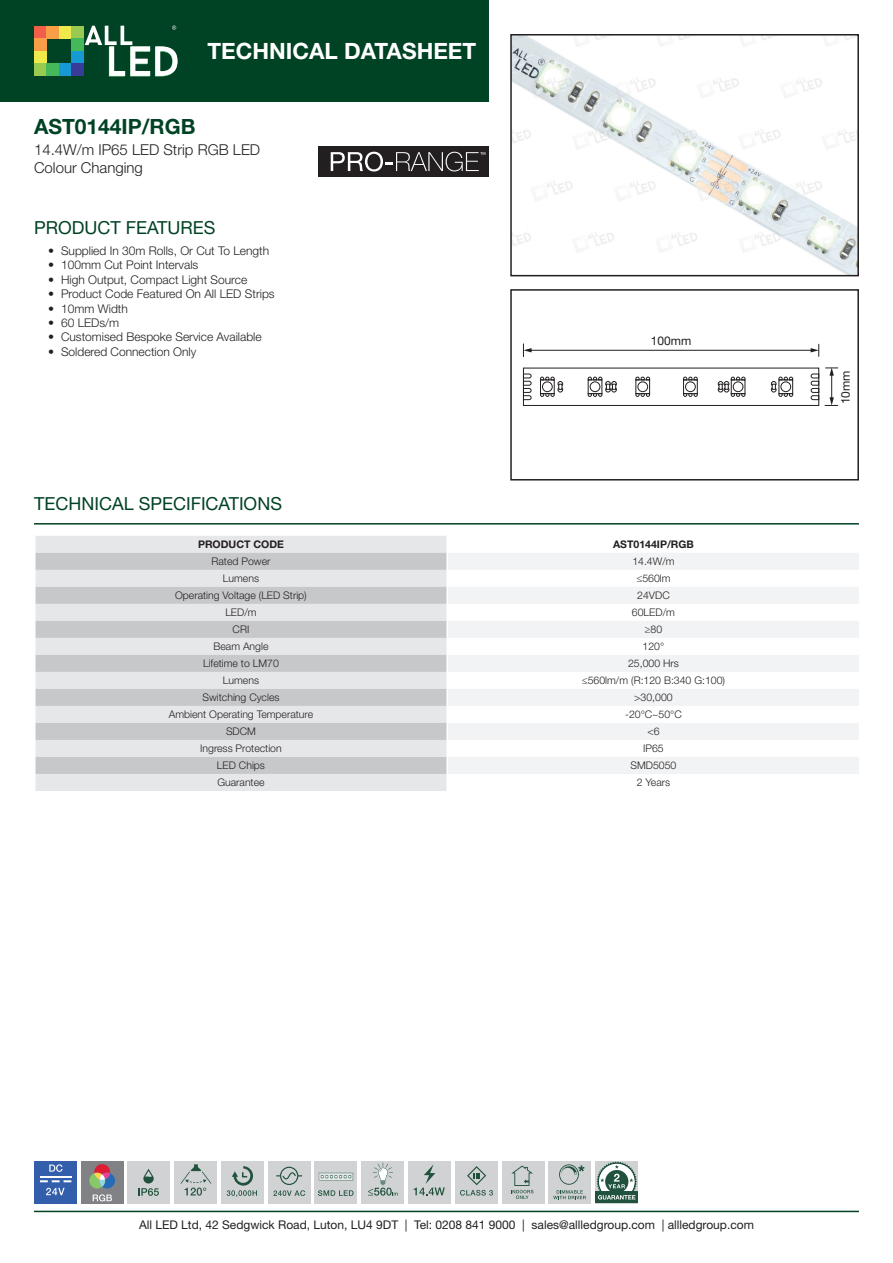
<style>
.page{position:relative;width:893px;height:1263px;background:#fff}
.page>*{position:absolute;margin:0;border:0;box-sizing:border-box;transform-origin:0 0}
.t1{font:700 22.5px "Helvetica Neue LT Std";color:#fff}
.t2{font:700 21px "Helvetica Neue LT Std";color:#004224}
.t3{font:18px "Helvetica Neue LT Std";color:#004224}
.t4{font:300 15px/18px "Helvetica Neue LT Std";color:#231f20}
.t5{font:300 12px "Helvetica Neue LT Std";color:#231f20}
.t6{font:12px "Helvetica Neue LT Std";color:#231f20}
.t7{font:300 10.5px "Helvetica Neue LT Std";color:#231f20}
.t8{font:700 10.5px "Helvetica Neue LT Std";color:#231f20}
</style>
<div class="page">
<div style="left:0;top:0;width:489px;height:102px;background:#004224"></div>
<svg style="left:85px;top:26px;width:93px;height:51px"></svg>
<div style="left:34px;top:26px;width:12px;height:13px;background:#f15e4a"></div>
<div style="left:46px;top:26px;width:13px;height:13px;background:#f89e46"></div>
<div style="left:59px;top:26px;width:12px;height:13px;background:#eeea4b"></div>
<div style="left:34px;top:39px;width:12px;height:12px;background:#f89e46"></div>
<div style="left:34px;top:51px;width:12px;height:13px;background:#eeea4b"></div>
<div style="left:34px;top:64px;width:12px;height:12px;background:#99cb51"></div>
<div style="left:46px;top:64px;width:13px;height:12px;background:#45b859"></div>
<div style="left:59px;top:64px;width:12px;height:12px;background:#1799d3"></div>
<div style="left:71px;top:26px;width:13px;height:13px;background:#99cb51"></div>
<div style="left:71px;top:39px;width:13px;height:12px;background:#45b859"></div>
<div style="left:71px;top:51px;width:13px;height:13px;background:#1799d3"></div>
<div style="left:71px;top:64px;width:13px;height:12px;background:#383c98"></div>
<hr style="left:34px;top:1211px;width:825px;height:1px;background:#004224">
<hr style="left:34px;top:523px;width:825px;height:1px;background:#004224">
<img style="left:513px;top:37px;width:343px;height:236px">
<div style="left:510px;top:34px;width:349px;height:242px;border:2px solid #231f20"></div>
<hr style="left:530px;top:350px;width:282px;height:1px;background:#231f20">
<svg style="left:811px;top:344px;width:8px;height:12px"></svg>
<svg style="left:523px;top:344px;width:9px;height:13px"></svg>
<svg style="left:825px;top:367px;width:13px;height:39px"></svg>
<svg style="left:525px;top:373px;width:7px;height:27px"></svg>
<svg style="left:810px;top:373px;width:7px;height:27px"></svg>
<div style="left:523px;top:368px;width:296px;height:38px;border:1px solid #231f20"></div>
<svg style="left:540px;top:376px;width:23px;height:21px"></svg>
<div style="left:542px;top:381px;width:11px;height:11px;border:1px solid #231f20;border-radius:50%"></div>
<svg style="left:587px;top:376px;width:30px;height:21px"></svg>
<div style="left:590px;top:381px;width:10px;height:11px;border:1px solid #231f20;border-radius:50%"></div>
<div style="left:635px;top:379px;width:15px;height:15px;border:1px solid #231f20"></div>
<svg style="left:635px;top:376px;width:15px;height:5px"></svg>
<svg style="left:635px;top:393px;width:15px;height:4px"></svg>
<div style="left:637px;top:381px;width:11px;height:11px;border:1px solid #231f20;border-radius:50%"></div>
<div style="left:683px;top:379px;width:15px;height:15px;border:1px solid #231f20"></div>
<svg style="left:683px;top:376px;width:15px;height:5px"></svg>
<svg style="left:683px;top:393px;width:15px;height:4px"></svg>
<div style="left:685px;top:381px;width:11px;height:11px;border:1px solid #231f20;border-radius:50%"></div>
<svg style="left:717px;top:376px;width:29px;height:21px"></svg>
<div style="left:733px;top:381px;width:10px;height:11px;border:1px solid #231f20;border-radius:50%"></div>
<svg style="left:771px;top:376px;width:22px;height:21px"></svg>
<div style="left:780px;top:381px;width:11px;height:11px;border:1px solid #231f20;border-radius:50%"></div>
<div style="left:510px;top:289px;width:349px;height:191px;border:2px solid #231f20"></div>
<div style="left:36px;top:536px;width:410px;height:255px;background:#e6e7e9"></div>
<svg style="left:36px;top:553px;width:410px;height:221px;background:#d5d6d8"></svg>
<svg style="left:448px;top:553px;width:411px;height:221px;fill:#f2f3f4"></svg>
<svg style="left:35px;top:536px;width:1px;height:255px"></svg>
<svg style="left:446px;top:536px;width:1px;height:255px"></svg>
<div style="left:319px;top:146px;width:170px;height:31px;background:#231f20"></div>
<svg style="left:331px;top:152px;width:154px;height:19px"></svg>
<div style="left:128px;top:1161px;width:42px;height:42px;background:#d1d2d4"></div>
<svg style="left:138px;top:1169px;width:21px;height:27px"></svg>
<div style="left:361px;top:1161px;width:43px;height:42px;background:#d1d2d4"></div>
<svg style="left:368px;top:1162px;width:30px;height:33px"></svg>
<div style="left:455px;top:1161px;width:42px;height:42px;background:#d1d2d4"></div>
<svg style="left:460px;top:1166px;width:33px;height:29px"></svg>
<div style="left:502px;top:1161px;width:42px;height:42px;background:#d1d2d4"></div>
<svg style="left:511px;top:1165px;width:22px;height:34px"></svg>
<div style="left:595px;top:1161px;width:43px;height:42px;background:#d1d2d4"></div>
<div style="left:595px;top:1191px;width:43px;height:12px;background:#20523d"></div>
<svg style="left:597px;top:1161px;width:40px;height:39px"></svg>
<div style="left:174px;top:1161px;width:43px;height:42px;background:#d1d2d4"></div>
<svg style="left:181px;top:1164px;width:30px;height:31px"></svg>
<div style="left:549px;top:1161px;width:42px;height:42px;background:#d1d2d4"></div>
<svg style="left:553px;top:1164px;width:33px;height:35px"></svg>
<div style="left:221px;top:1161px;width:43px;height:42px;background:#d1d2d4"></div>
<svg style="left:227px;top:1166px;width:30px;height:31px"></svg>
<div style="left:81px;top:1161px;width:42px;height:42px;background:#808285"></div>
<svg style="left:93px;top:1194px;width:19px;height:7px"></svg>
<svg style="left:89px;top:1164px;width:26px;height:24px"></svg>
<div style="left:408px;top:1161px;width:43px;height:42px;background:#d1d2d4"></div>
<svg style="left:414px;top:1164px;width:31px;height:31px"></svg>
<div style="left:34px;top:1161px;width:43px;height:42px;background:#325eab"></div>
<hr style="left:40px;top:1176px;width:31px;height:2px;background:#fff">
<svg style="left:40px;top:1180px;width:31px;height:2px"></svg>
<svg style="left:49px;top:1164px;width:13px;height:8px"></svg>
<svg style="left:46px;top:1188px;width:19px;height:7px"></svg>
<div style="left:268px;top:1161px;width:42px;height:42px;background:#d1d2d4"></div>
<svg style="left:273px;top:1167px;width:32px;height:29px"></svg>
<div style="left:315px;top:1161px;width:42px;height:42px;background:#d1d2d4"></div>
<svg style="left:319px;top:1173px;width:34px;height:7px"></svg>
<svg style="left:318px;top:1190px;width:36px;height:6px"></svg>
<h1 class="t1" style="left:207px;top:37px;width:270px">TECHNICAL DATASHEET</h1>
<h2 class="t2" style="left:34px;top:114px;width:163px">AST0144IP/RGB</h2>
<h3 class="t4" style="left:34px;top:140px;width:228px">14.4W/m IP65 LED Strip RGB LED<br>Colour Changing</h3>
<h3 class="t3" style="left:34px;top:217px;width:183px">PRODUCT FEATURES</h3>
<p class="t5" style="left:48px;top:243px;width:223px">• Supplied In 30m Rolls, Or Cut To Length</p>
<p class="t5" style="left:48px;top:258px;width:152px">• 100mm Cut Point Intervals</p>
<p class="t5" style="left:48px;top:272px;width:201px">• High Output, Compact Light Source</p>
<p class="t5" style="left:48px;top:286px;width:228px">• Product Code Featured On All LED Strips</p>
<p class="t5" style="left:48px;top:301px;width:81px">• 10mm Width</p>
<p class="t5" style="left:48px;top:315px;width:72px">• 60 LEDs/m</p>
<p class="t5" style="left:48px;top:330px;width:215px">• Customised Bespoke Service Available</p>
<p class="t5" style="left:48px;top:344px;width:150px">• Soldered Connection Only</p>
<h3 class="t3" style="left:34px;top:493px;width:249px">TECHNICAL SPECIFICATIONS</h3>
<p class="t6" style="left:651px;top:334px;width:42px">100mm</p>
<p class="t8" style="left:198px;top:538px;width:87px">PRODUCT CODE</p>
<p class="t8" style="left:613px;top:538px;width:82px">AST0144IP/RGB</p>
<p class="t7" style="left:212px;top:555px;width:60px">Rated Power</p>
<p class="t7" style="left:632px;top:555px;width:44px">14.4W/m</p>
<p class="t7" style="left:223px;top:572px;width:38px">Lumens</p>
<p class="t7" style="left:636px;top:572px;width:36px">≤560lm</p>
<p class="t7" style="left:175px;top:589px;width:133px">Operating Voltage (LED Strip)</p>
<p class="t7" style="left:637px;top:589px;width:34px">24VDC</p>
<p class="t7" style="left:225px;top:606px;width:33px">LED/m</p>
<p class="t7" style="left:632px;top:606px;width:44px">60LED/m</p>
<p class="t7" style="left:233px;top:623px;width:18px">CRI</p>
<p class="t7" style="left:645px;top:623px;width:19px">≥80</p>
<p class="t7" style="left:213px;top:640px;width:57px">Beam Angle</p>
<p class="t7" style="left:643px;top:640px;width:23px">120°</p>
<p class="t7" style="left:203px;top:657px;width:77px">Lifetime to LM70</p>
<p class="t7" style="left:628px;top:657px;width:52px">25,000 Hrs</p>
<p class="t7" style="left:223px;top:674px;width:38px">Lumens</p>
<p class="t7" style="left:582px;top:674px;width:145px">≤560lm/m (R:120 B:340 G:100)</p>
<p class="t7" style="left:202px;top:691px;width:79px">Switching Cycles</p>
<p class="t7" style="left:634px;top:691px;width:40px">&gt;30,000</p>
<p class="t7" style="left:169px;top:708px;width:146px">Ambient Operating Temperature</p>
<p class="t7" style="left:625px;top:708px;width:58px">-20°C~50°C</p>
<p class="t7" style="left:226px;top:725px;width:31px">SDCM</p>
<p class="t7" style="left:647px;top:725px;width:14px">&lt;6</p>
<p class="t7" style="left:200px;top:742px;width:83px">Ingress Protection</p>
<p class="t7" style="left:643px;top:742px;width:22px">IP65</p>
<p class="t7" style="left:217px;top:759px;width:50px">LED Chips</p>
<p class="t7" style="left:630px;top:759px;width:47px">SMD5050</p>
<p class="t7" style="left:217px;top:776px;width:49px">Guarantee</p>
<p class="t7" style="left:637px;top:776px;width:35px">2 Years</p>
<p class="t6" style="left:838px;top:404px;width:35px;rotate:-90deg">10mm</p>
<p class="t6" style="left:139px;top:1217px;width:616px">All LED Ltd, 42 Sedgwick Road, Luton, LU4 9DT | Tel: 0208 841 9000 | sales@allledgroup.com | allledgroup.com</p>
</div>
